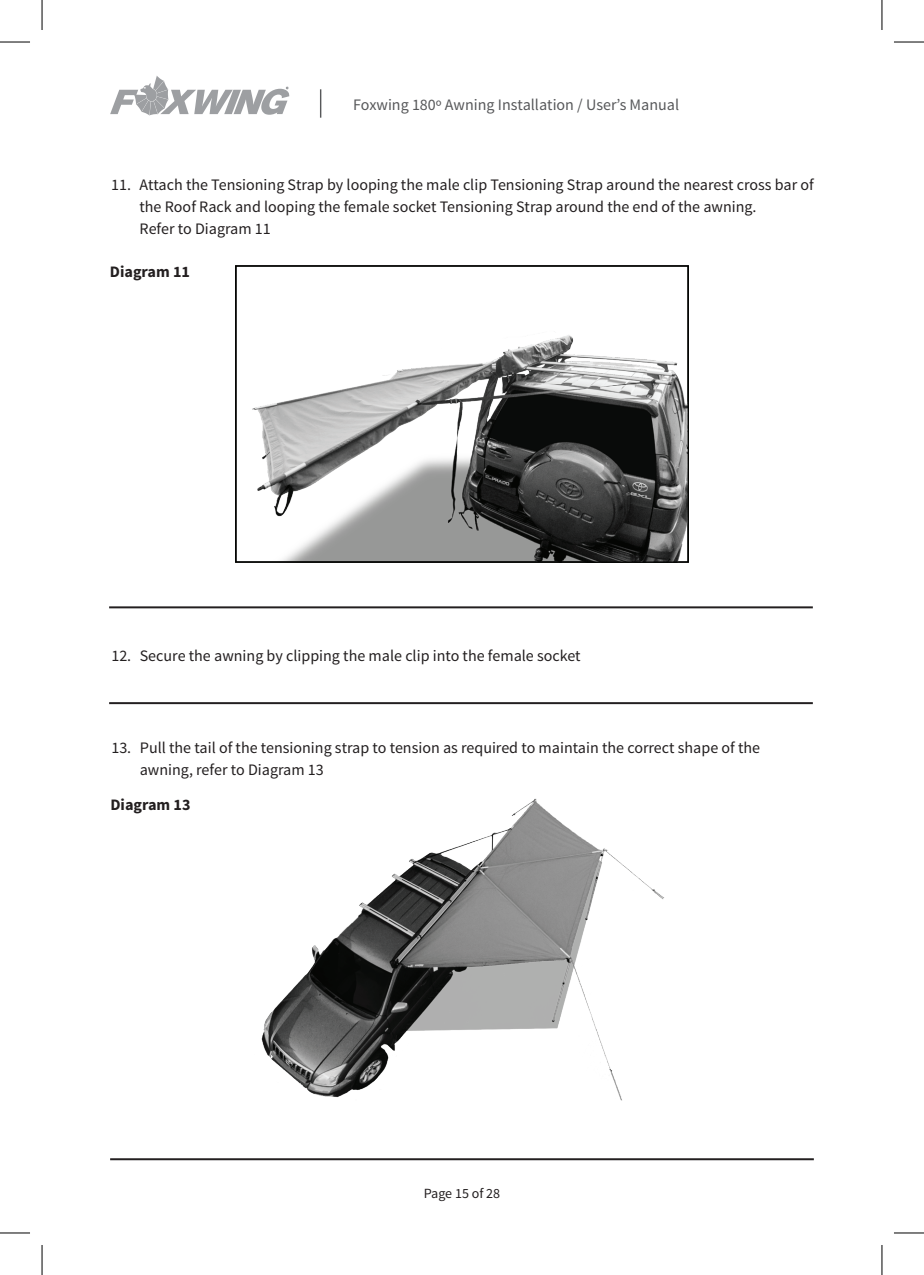
<style>
.page{position:relative;width:924px;height:1275px;background:#fff}
.page>*{position:absolute;margin:0;border:0;box-sizing:border-box;transform-origin:0 0}
.t1{font:16px/22px "Source Sans Pro";color:#231f20}
.t2{font:16px "Source Sans Pro";color:#57585a}
.t3{font:700 16px "Source Sans Pro";color:#231f20}
.t4{font:14px "Source Sans Pro";color:#231f20}
</style>
<div class="page">
<hr style="left:110px;top:1158px;width:703px;height:2px;background:#231f20">
<svg style="left:320px;top:89px;width:1px;height:29px"></svg>
<svg style="left:110px;top:76px;width:179px;height:39px"></svg>
<img style="left:261px;top:798px;width:403px;height:303px">
<hr style="left:109px;top:606px;width:703px;height:2px;background:#231f20">
<hr style="left:109px;top:702px;width:703px;height:2px;background:#231f20">
<img style="left:252px;top:335px;width:434px;height:226px">
<div style="left:235px;top:265px;width:453px;height:298px;border:1px solid #040503"></div>
<hr style="left:0;top:42px;width:30px;height:1px;background:#000">
<hr style="left:893px;top:42px;width:30px;height:1px;background:#000">
<hr style="left:0;top:1232px;width:30px;height:1px;background:#000">
<hr style="left:893px;top:1232px;width:30px;height:1px;background:#000">
<hr style="left:42px;top:0;width:1px;height:30px;background:#000">
<hr style="left:42px;top:1245px;width:1px;height:30px;background:#000">
<hr style="left:881px;top:0;width:1px;height:30px;background:#000">
<hr style="left:881px;top:1245px;width:1px;height:30px;background:#000">
<p class="t2" style="left:353px;top:94px;width:327px">Foxwing 180º Awning Installation / User’s Manual</p>
<p class="t1" style="left:139px;top:174px;width:675px;text-indent:-28px">11. Attach the Tensioning Strap by looping the male clip Tensioning Strap around the nearest cross bar of the Roof Rack and looping the female socket Tensioning Strap around the end of the awning.<br>Refer to Diagram 11</p>
<p class="t3" style="left:110px;top:261px;width:82px">Diagram 11</p>
<p class="t1" style="left:111px;top:644px;width:470px">12. Secure the awning by clipping the male clip into the female socket</p>
<p class="t1" style="left:140px;top:737px;width:621px;text-indent:-28px">13. Pull the tail of the tensioning strap to tension as required to maintain the correct shape of the awning, refer to Diagram 13</p>
<p class="t3" style="left:110px;top:794px;width:82px">Diagram 13</p>
<p class="t4" style="left:423px;top:1184px;width:78px">Page 15 of 28</p>
</div>
